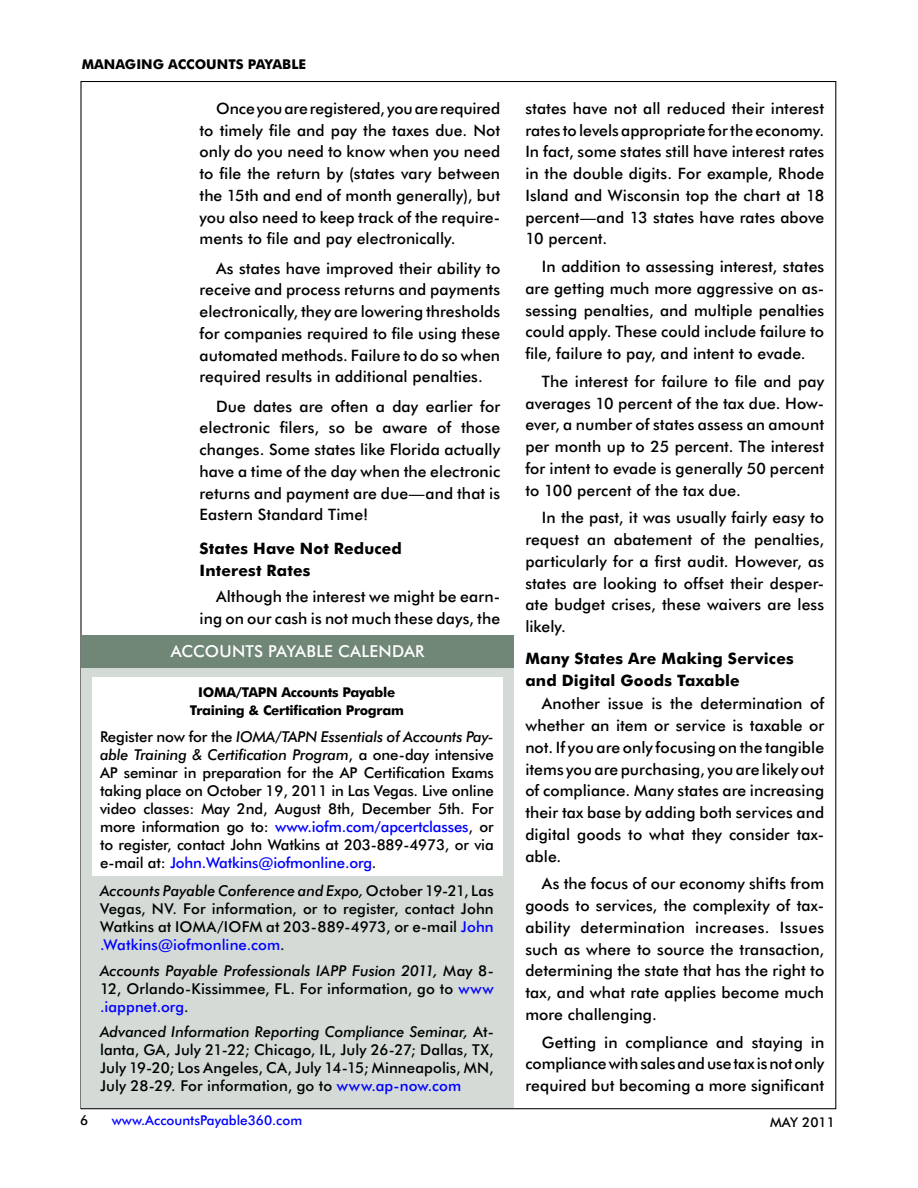
<style>
.page{position:relative;width:918px;height:1188px;background:#fff}
.page>*{position:absolute;margin:0;border:0;box-sizing:border-box;transform-origin:0 0}
.t1{font:500 16.5px "Futura BT";letter-spacing:.01em;color:#fff}
.t2{font:500 15.75px/21.8px "Futura BT";color:#000;text-align:justify}
.t3{font:700 15.75px/21.8px "Futura BT";letter-spacing:.01em;color:#000}
.t4{font:500 15px/18px "Futura BT";letter-spacing:.005em;color:#000;text-align:justify}
.t5{font:700 13.5px/18px "Futura BT";letter-spacing:-.02em;color:#000;text-align:center}
.t6{font:500 13.5px "Futura BT";color:#00f}
.t7{font:700 13.5px "Futura BT";color:#000}
.t8{font:500 13.5px "Futura BT";color:#000}
.s1{font-style:italic}
.s2{color:#00f}
</style>
<div class="page">
<div style="left:82px;top:668px;width:432px;height:440px;background:#d4dbd7"></div>
<div style="left:92px;top:677px;width:411px;height:199px;background:#fff"></div>
<div style="left:82px;top:635px;width:432px;height:33px;background:#708778"></div>
<p class="t7" style="left:82px;top:58px;width:226px">MANAGING ACCOUNTS PAYABLE</p>
<p class="t2" style="left:200px;top:99px;width:302px;text-indent:17px">Once you are registered, you are required to timely file and pay the taxes due. Not only do you need to know when you need to file the return by (states vary between the 15th and end of month generally), but you also need to keep track of the require&shy;ments to file and pay electronically.</p>
<p class="t2" style="left:200px;top:258px;width:302px;text-indent:17px">As states have improved their ability to receive and process returns and payments electronically, they are lowering thresholds for companies required to file using these automated methods. Failure to do so when required results in additional penalties.</p>
<p class="t2" style="left:200px;top:396px;width:302px;text-indent:17px">Due dates are often a day earlier for electronic filers, so be aware of those changes. Some states like Florida actually have a time of the day when the electronic returns and payment are due—and that is Eastern Standard Time!</p>
<p class="t3" style="left:200px;top:539px;width:204px">States Have Not Reduced<br>Interest Rates</p>
<p class="t2" style="left:200px;top:587px;width:302px;text-align:right">Although the interest we might be earn&shy;ing on our cash is not much these days, the</p>
<p class="t1" style="left:171px;top:644px;width:255px">ACCOUNTS PAYABLE CALENDAR</p>
<p class="t5" style="left:190px;top:684px;width:215px">IOMA/TAPN Accounts Payable<br>Training &amp; Certification Program</p>
<p class="t4" style="left:100px;top:728px;width:395px">Register now for the <span class="s1">IOMA/TAPN Essentials of Accounts Pay&shy;able Training &amp; Certification Program</span>, a one-day intensive AP seminar in preparation for the AP Certification Exams taking place on October 19, 2011 in Las Vegas. Live online video classes: May 2nd, August 8th, December 5th. For more information go to: <span class="s2">www.iofm.com/apcertclasses</span>, or to register, contact John Watkins at 203-889-4973, or via e-mail at: <span class="s2">John.Watkins@iofmonline.org</span>.</p>
<p class="t4" style="left:100px;top:883px;width:395px"><span class="s1">Accounts Payable Conference and Expo,</span> October 19-21, Las Vegas, NV. For information, or to register, contact John Watkins at IOMA/IOFM at 203-889-4973, or e-mail <span class="s2">John .Watkins@iofmonline.com</span>.</p>
<p class="t4" style="left:100px;top:962px;width:395px"><span class="s1">Accounts Payable Professionals IAPP Fusion 2011,</span> May 8- 12, Orlando-Kissimmee, FL. For information, go to <span class="s2">www .iappnet.org</span>.</p>
<p class="t4" style="left:100px;top:1024px;width:395px"><span class="s1">Advanced Information Reporting Compliance Seminar,</span> At&shy;lanta, GA, July 21-22; Chicago, IL, July 26-27; Dallas, TX, July 19-20; Los Angeles, CA, July 14-15; Minneapolis, MN, July 28-29. For information, go to <span class="s2">www.ap-now.com</span></p>
<p class="t2" style="left:525px;top:99px;width:300px">states have not all reduced their interest rates to levels appropriate for the economy.<br>In fact, some states still have interest rates in the double digits. For example, Rhode Island and Wisconsin top the chart at 18 percent—and 13 states have rates above 10 percent.</p>
<p class="t2" style="left:525px;top:257px;width:300px;text-indent:17px">In addition to assessing interest, states are getting much more aggressive on as&shy;sessing penalties, and multiple penalties could apply. These could include failure to file, failure to pay, and intent to evade.</p>
<p class="t2" style="left:525px;top:372px;width:300px;text-indent:17px">The interest for failure to file and pay averages 10 percent of the tax due. How&shy;ever, a number of states assess an amount per month up to 25 percent. The interest for intent to evade is generally 50 percent to 100 percent of the tax due.</p>
<p class="t2" style="left:525px;top:508px;width:300px;text-indent:17px">In the past, it was usually fairly easy to request an abatement of the penalties, particularly for a first audit. However, as states are looking to offset their desper&shy;ate budget crises, these waivers are less likely.</p>
<p class="t3" style="left:525px;top:649px;width:270px">Many States Are Making Services and Digital Goods Taxable</p>
<p class="t2" style="left:525px;top:694px;width:300px;text-indent:17px">Another issue is the determination of whether an item or service is taxable or not. If you are only focusing on the tangible items you are purchasing, you are likely out of compliance. Many states are increasing their tax base by adding both services and digital goods to what they consider tax&shy;able.</p>
<p class="t2" style="left:525px;top:874px;width:300px;text-indent:17px">As the focus of our economy shifts from goods to services, the complexity of tax&shy;ability determination increases. Issues such as where to source the transaction, determining the state that has the right to tax, and what rate applies become much more challenging.</p>
<p class="t2" style="left:525px;top:1032px;width:300px;text-indent:17px">Getting in compliance and staying in compliance with sales and use tax is not only required but becoming a more significant</p>
<p class="t8" style="left:80px;top:1115px;width:10px">6</p>
<p class="t6" style="left:112px;top:1115px;width:192px">www.AccountsPayable360.com</p>
<p class="t8" style="left:770px;top:1117px;width:66px">MAY 2011</p>
</div>
